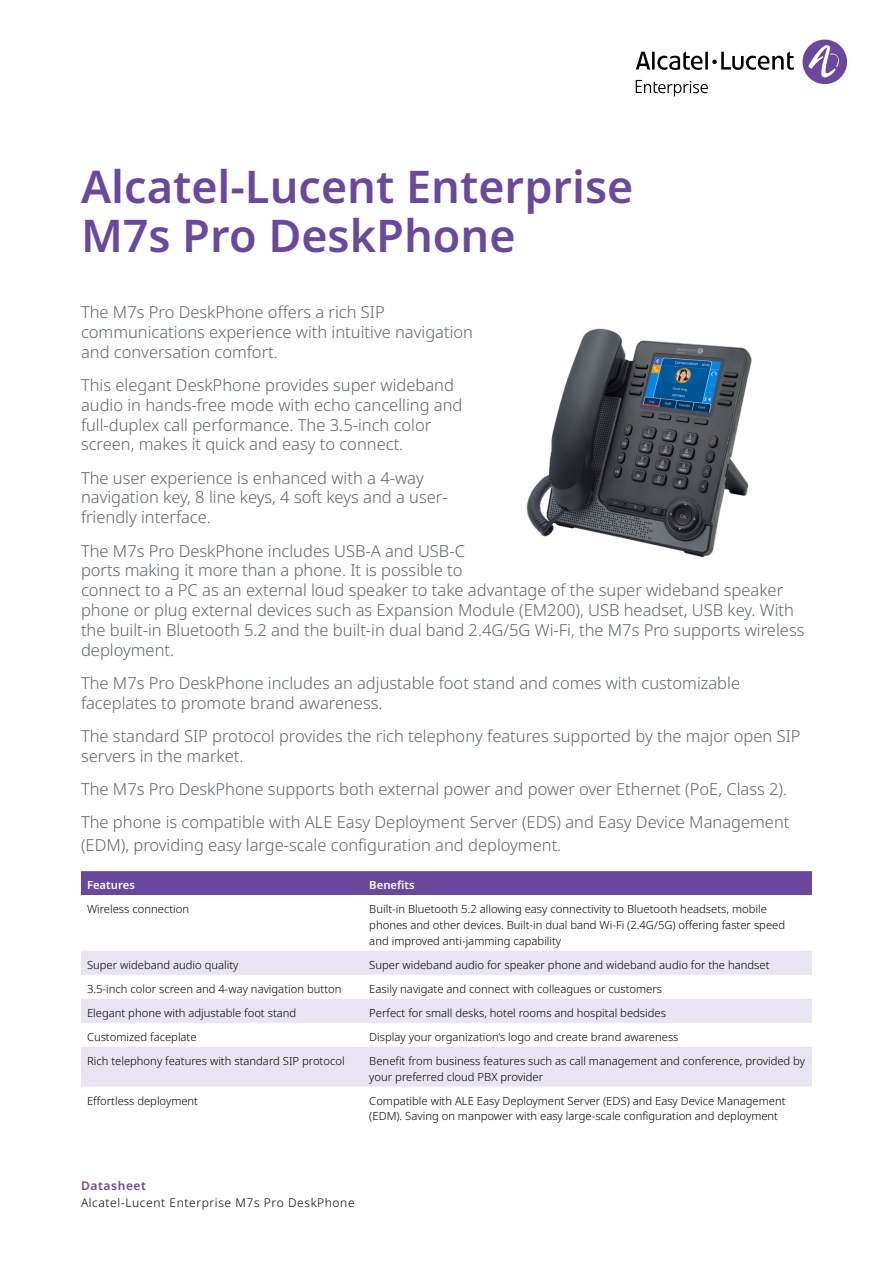
<style>
.page{position:relative;width:893px;height:1263px;background:#fff}
.page>*{position:absolute;margin:0;border:0;box-sizing:border-box;transform-origin:0 0}
.t1{font:600 45px/49.5px "Noto Sans";color:#6a489d}
.t2{font:300 16.5px/19.8px "Noto Sans";color:#5f6369}
.t3{font:300 12px "Noto Sans";letter-spacing:.05em;color:#000}
.t4{font:600 12px "Noto Sans";letter-spacing:.05em;color:#6a489d}
.t5{font:300 11.25px/15.8px "Noto Sans";color:#000}
.t6{font:600 11.25px "Noto Sans";color:#fff}
</style>
<div class="page">
<div style="left:802px;top:40px;width:45px;height:44px;background:#6a489d;border-radius:50%"></div>
<svg style="left:808px;top:45px;width:34px;height:33px"></svg>
<svg style="left:636px;top:51px;width:158px;height:19px"></svg>
<svg style="left:636px;top:80px;width:72px;height:16px"></svg>
<div style="left:81px;top:871px;width:731px;height:24px;background:#6a489d"></div>
<svg style="left:81px;top:1086px;width:731px;height:1px"></svg>
<svg style="left:81px;top:951px;width:731px;height:135px;fill:#e8e4f2"></svg>
<img style="left:526px;top:328px;width:226px;height:230px">
<h1 class="t1" style="left:81px;top:163px;width:554px">Alcatel-Lucent Enterprise<br>M7s Pro DeskPhone</h1>
<p class="t2" style="left:81px;top:303px;width:394px">The M7s Pro DeskPhone offers a rich SIP communications experience with intuitive navigation and conversation comfort.</p>
<p class="t2" style="left:81px;top:375px;width:383px">This elegant DeskPhone provides super wideband audio in hands-free mode with echo cancelling and full-duplex call performance. The 3.5-inch color screen, makes it quick and easy to connect.</p>
<p class="t2" style="left:81px;top:468px;width:368px">The user experience is enhanced with a 4-way navigation key, 8 line keys, 4 soft keys and a user&shy;friendly interface.</p>
<p class="t2" style="left:81px;top:541px;width:725px">The M7s Pro DeskPhone includes USB-A and USB-C<br>ports making it more than a phone. It is possible to<br>connect to a PC as an external loud speaker to take advantage of the super wideband speaker phone or plug external devices such as Expansion Module (EM200), USB headset, USB key. With the built-in Bluetooth 5.2 and the built-in dual band 2.4G/5G Wi-Fi, the M7s Pro supports wireless deployment.</p>
<p class="t2" style="left:81px;top:673px;width:661px">The M7s Pro DeskPhone includes an adjustable foot stand and comes with customizable faceplates to promote brand awareness.</p>
<p class="t2" style="left:81px;top:726px;width:721px">The standard SIP protocol provides the rich telephony features supported by the major open SIP servers in the market.</p>
<p class="t2" style="left:81px;top:773px;width:710px;line-height:33.3px">The M7s Pro DeskPhone supports both external power and power over Ethernet (PoE, Class 2).<br>The phone is compatible with ALE Easy Deployment Server (EDS) and Easy Device Management</p>
<p class="t2" style="left:81px;top:835px;width:482px">(EDM), providing easy large-scale configuration and deployment.</p>
<p class="t6" style="left:87px;top:877px;width:49px">Features</p>
<p class="t6" style="left:369px;top:877px;width:47px">Benefits</p>
<p class="t5" style="left:87px;top:901px;width:104px">Wireless connection</p>
<p class="t5" style="left:369px;top:901px;width:417px">Built-in Bluetooth 5.2 allowing easy connectivity to Bluetooth headsets, mobile phones and other devices. Built-in dual band Wi-Fi (2.4G/5G) offering faster speed and improved anti-jamming capability</p>
<p class="t5" style="left:87px;top:957px;width:153px">Super wideband audio quality</p>
<p class="t5" style="left:369px;top:957px;width:402px">Super wideband audio for speaker phone and wideband audio for the handset</p>
<p class="t5" style="left:87px;top:981px;width:256px">3.5-inch color screen and 4-way navigation button</p>
<p class="t5" style="left:369px;top:981px;width:294px">Easily navigate and connect with colleagues or customers</p>
<p class="t5" style="left:87px;top:1005px;width:211px">Elegant phone with adjustable foot stand</p>
<p class="t5" style="left:369px;top:1005px;width:298px">Perfect for small desks, hotel rooms and hospital bedsides</p>
<p class="t5" style="left:87px;top:1029px;width:111px">Customized faceplate</p>
<p class="t5" style="left:369px;top:1029px;width:311px">Display your organization’s logo and create brand awareness</p>
<p class="t5" style="left:87px;top:1053px;width:259px">Rich telephony features with standard SIP protocol</p>
<p class="t5" style="left:369px;top:1053px;width:437px">Benefit from business features such as call management and conference, provided by your preferred cloud PBX provider</p>
<p class="t5" style="left:87px;top:1093px;width:113px">Effortless deployment</p>
<p class="t5" style="left:369px;top:1093px;width:418px">Compatible with ALE Easy Deployment Server (EDS) and Easy Device Management (EDM). Saving on manpower with easy large-scale configuration and deployment</p>
<p class="t4" style="left:81px;top:1177px;width:67px">Datasheet</p>
<p class="t3" style="left:81px;top:1194px;width:275px">Alcatel-Lucent Enterprise M7s Pro DeskPhone</p>
</div>
